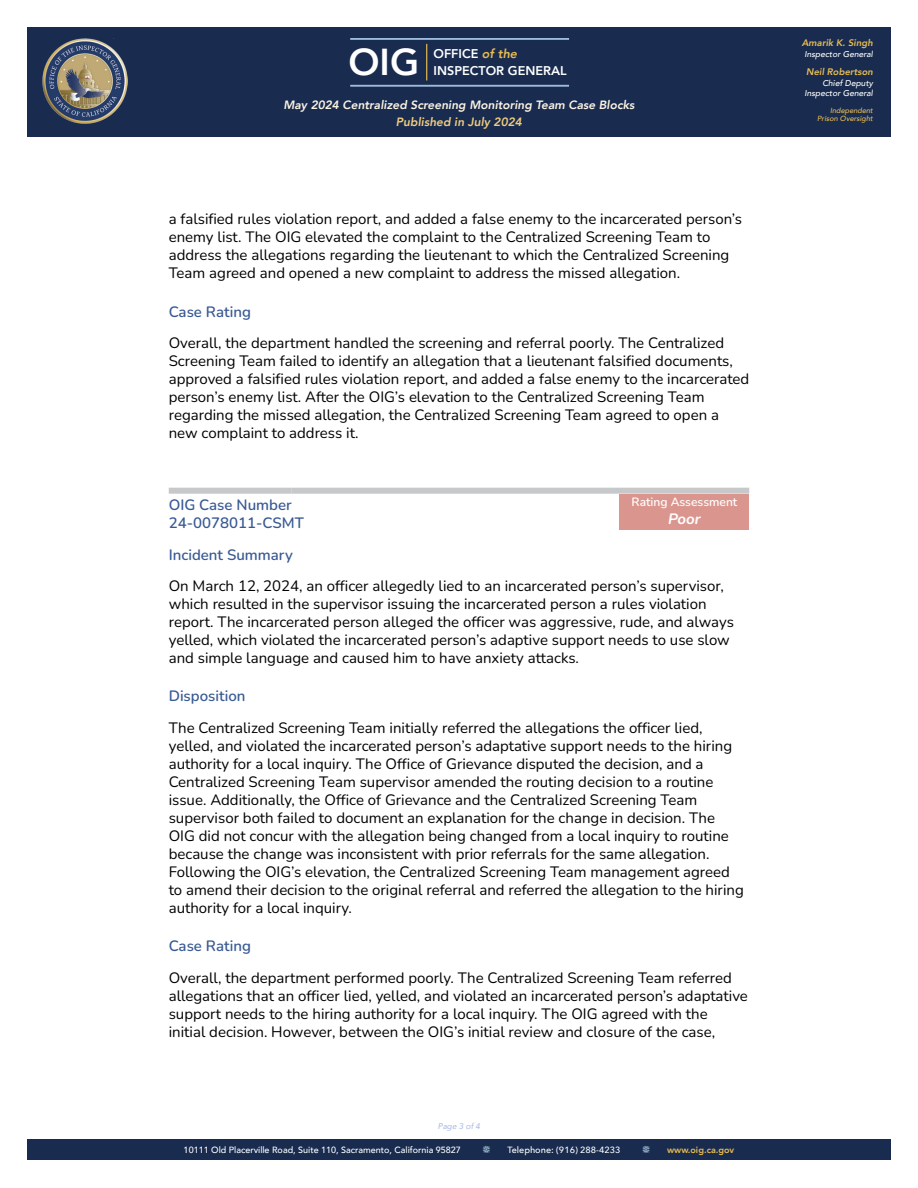
<style>
.page{position:relative;width:918px;height:1188px;background:#fff}
.page>*{position:absolute;margin:0;border:0;box-sizing:border-box;transform-origin:0 0}
.t1{font:800 37.35px "Avenir";color:#fff}
.t2{font:200 15px/18px "Nunito";color:#000}
.t3{font:200 15px/18px "Nunito";color:#395a94}
.t4{font:italic 200 15px "Nunito";color:#fff}
.t5{font:800 12.6px/16.8px "Avenir";color:#fff}
.t6{font:italic 800 12px "Avenir";color:#fdf4e4}
.t7{font:italic 800 12px "Avenir";color:#f0cc7e}
.t8{font:200 12px "Nunito";color:#fff}
.t9{font:italic 800 9.45px "Avenir";color:#e8bc52}
.t10{font:500 9px "Avenir";color:#fff}
.t11{font:500 9px "Avenir Next";color:#fff}
.t12{font:800 9px "Avenir";color:#e9bc51}
.t13{font:italic 500 8.4px/10.2px "Avenir";color:#fff;text-align:right}
.t14{font:italic 8.25px "Avenir";color:#a5b6de}
.t15{font:italic 500 7.35px/8.9px "Avenir";color:#e8bc52;text-align:right}
.s1{font-style:italic;color:#e8bc52}
</style>
<div class="page">
<div style="left:27px;top:1140px;width:864px;height:20px;background:#192c4f"></div>
<div style="left:27px;top:27px;width:864px;height:109px;background:#192c4f"></div>
<hr style="left:426px;top:44px;width:1px;height:36px;background:#e4b952">
<hr style="left:350px;top:85px;width:219px;height:2px;background:#c2e1ff">
<hr style="left:350px;top:38px;width:219px;height:2px;background:#c0e0ff">
<img style="left:42px;top:39px;width:85px;height:85px">
<div style="left:169px;top:488px;width:123px;height:6px;background:#c7c8ca"></div>
<div style="left:292px;top:488px;width:457px;height:6px;background:#c7c8ca"></div>
<div style="left:620px;top:494px;width:129px;height:35px;background:#da968e"></div>
<h1 class="t1" style="left:348px;top:33px;width:72px">OIG</h1>
<p class="t5" style="left:434px;top:45px;width:135px">OFFICE <span class="s1">of the<br></span>INSPECTOR GENERAL</p>
<p class="t6" style="left:283px;top:97px;width:353px">May 2024 Centralized Screening Monitoring Team Case Blocks</p>
<p class="t7" style="left:396px;top:115px;width:128px">Published in July 2024</p>
<p class="t2" style="left:169px;top:210px;width:575px">a falsified rules violation report, and added a false enemy to the incarcerated person’s enemy list. The OIG elevated the complaint to the Centralized Screening Team to address the allegations regarding the lieutenant to which the Centralized Screening Team agreed and opened a new complaint to address the missed allegation.</p>
<p class="t3" style="left:169px;top:302px;width:84px">Case Rating</p>
<p class="t2" style="left:169px;top:333px;width:582px">Overall, the department handled the screening and referral poorly. The Centralized Screening Team failed to identify an allegation that a lieutenant falsified documents, approved a falsified rules violation report, and added a false enemy to the incarcerated person’s enemy list. After the OIG’s elevation to the Centralized Screening Team regarding the missed allegation, the Centralized Screening Team agreed to open a new complaint to address it.</p>
<p class="t8" style="left:632px;top:493px;width:107px">Rating Assessment</p>
<p class="t4" style="left:668px;top:508px;width:34px">Poor</p>
<p class="t3" style="left:169px;top:495px;width:137px">OIG Case Number<br>24-0078011-CSMT</p>
<p class="t3" style="left:169px;top:545px;width:126px">Incident Summary</p>
<p class="t2" style="left:169px;top:576px;width:567px">On March 12, 2024, an officer allegedly lied to an incarcerated person’s supervisor, which resulted in the supervisor issuing the incarcerated person a rules violation report. The incarcerated person alleged the officer was aggressive, rude, and always yelled, which violated the incarcerated person’s adaptive support needs to use slow and simple language and caused him to have anxiety attacks.</p>
<p class="t3" style="left:169px;top:687px;width:78px">Disposition</p>
<p class="t2" style="left:169px;top:718px;width:577px">The Centralized Screening Team initially referred the allegations the officer lied, yelled, and violated the incarcerated person’s adaptative support needs to the hiring authority for a local inquiry. The Office of Grievance disputed the decision, and a Centralized Screening Team supervisor amended the routing decision to a routine issue. Additionally, the Office of Grievance and the Centralized Screening Team supervisor both failed to document an explanation for the change in decision. The OIG did not concur with the allegation being changed from a local inquiry to routine because the change was inconsistent with prior referrals for the same allegation.<br>Following the OIG’s elevation, the Centralized Screening Team management agreed to amend their decision to the original referral and referred the allegation to the hiring authority for a local inquiry.</p>
<p class="t3" style="left:169px;top:936px;width:84px">Case Rating</p>
<p class="t2" style="left:169px;top:968px;width:581px">Overall, the department performed poorly. The Centralized Screening Team referred allegations that an officer lied, yelled, and violated an incarcerated person’s adaptative support needs to the hiring authority for a local inquiry. The OIG agreed with the initial decision. However, between the OIG’s initial review and closure of the case,</p>
<p class="t14" style="left:438px;top:1121px;width:44px">Page 3 of 4</p>
<p class="t10" style="left:184px;top:1142px;width:279px">10111 Old Placerville Road, Suite 110, Sacramento, California 95827</p>
<p class="t11" style="left:507px;top:1142px;width:115px">Telephone: (916) 288-4233</p>
<p class="t12" style="left:667px;top:1142px;width:69px">www.oig.ca.gov</p>
<p class="t9" style="left:802px;top:37px;width:73px">Amarik K. Singh</p>
<p class="t13" style="left:805px;top:49px;width:70px">Inspector General</p>
<p class="t9" style="left:806px;top:66px;width:68px">Neil Robertson</p>
<p class="t13" style="left:805px;top:78px;width:70px">Chief Deputy<br>Inspector General</p>
<p class="t15" style="left:817px;top:106px;width:57px">Independent<br>Prison Oversight</p>
</div>
